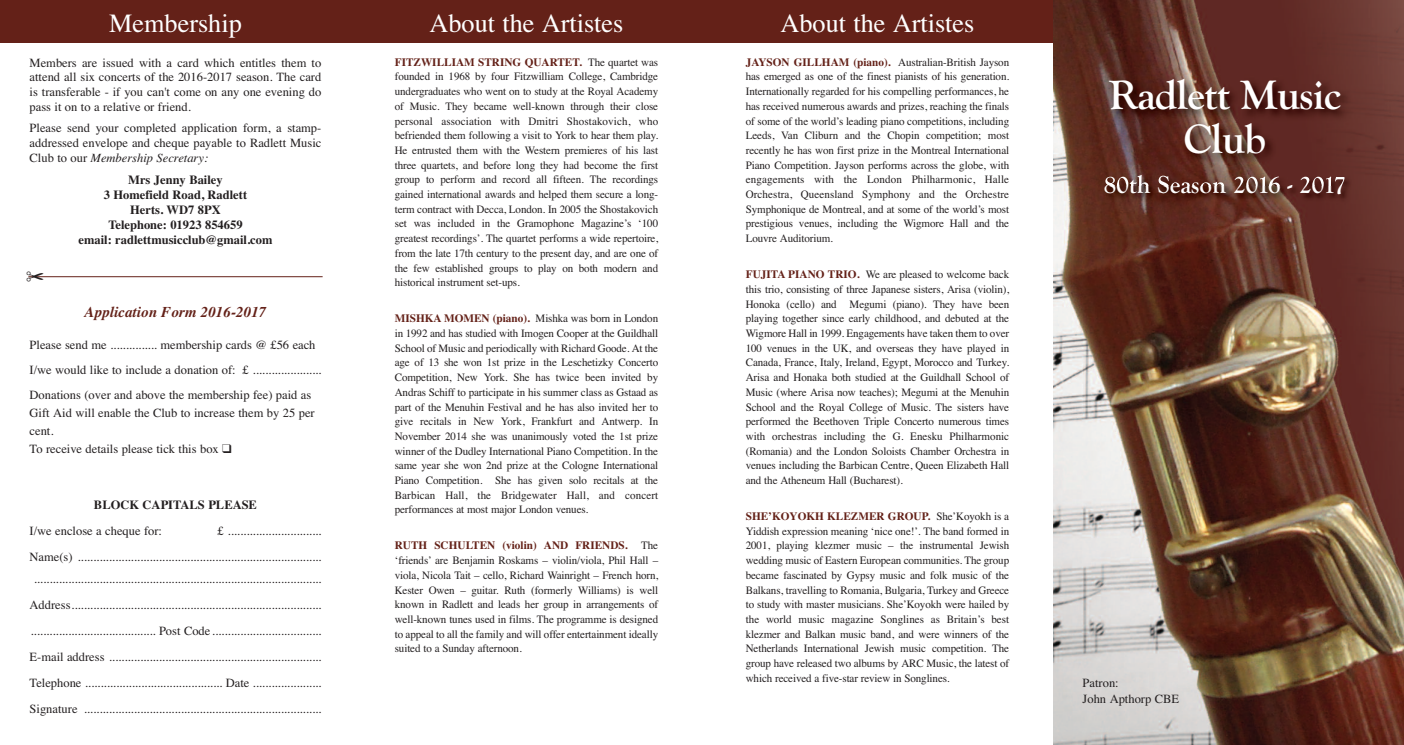
<style>
.page{position:relative;width:1404px;height:745px;background:#fff}
.page>*{position:absolute;margin:0;border:0;box-sizing:border-box;transform-origin:0 0}
.t1{font:700 42.5px/43.8px "Goudy Old Style T";letter-spacing:-.02em;color:#fff;text-align:center}
.t2{font:26.25px "Times";color:#fff}
.t3{font:700 25px "Goudy Old Style T";color:#fff}
.t4{font:italic 700 15px "Times";letter-spacing:.005em;color:#642118}
.t5{font:12.5px/25.9px "Times";color:#231f20}
.t6{font:700 12.5px/15px "Times";color:#231f20;text-align:center}
.t7{font:11.25px/14.8px "Times";letter-spacing:-.01em;color:#231f20;text-align:justify}
.s1{font-style:italic}
.s2{font-weight:700;color:#642118}
</style>
<div class="page">
<div style="left:351px;top:0;width:351px;height:43px;background:#642118"></div>
<div style="left:702px;top:0;width:350px;height:43px;background:#642118"></div>
<hr style="left:28px;top:276px;width:294px;height:1px;background:#642118">
<div style="left:0;top:0;width:351px;height:43px;background:#642118"></div>
<img style="left:1052px;top:0;width:351px;height:744px">
<img style="left:1075px;top:185px;width:305px;height:40px">
<img style="left:1066px;top:65px;width:326px;height:120px">
<img style="left:1104px;top:175px;width:75px;height:10px">
<svg style="left:28px;top:276px;width:15px;height:2px"></svg>
<h2 class="t2" style="left:109px;top:8px;width:134px">Membership</h2>
<p class="t5" style="left:30px;top:55px;width:293px;line-height:14.6px;text-align:justify">Members are issued with a card which entitles them to attend all six concerts of the 2016-2017 season. The card is transferable - if you can't come on any one evening do pass it on to a relative or friend.</p>
<p class="t5" style="left:30px;top:120px;width:293px;line-height:14.6px;text-align:justify">Please send your completed application form, a stamp&shy;addressed envelope and cheque payable to Radlett Music Club to our <span class="s1">Membership Secretary:</span></p>
<p class="t6" style="left:78px;top:172px;width:195px">Mrs Jenny Bailey<br>3 Homefield Road, Radlett<br>Herts. WD7 8PX<br>Telephone: 01923 854659<br>email: radlettmusicclub@gmail.com</p>
<h3 class="t4" style="left:84px;top:302px;width:183px">Application Form 2016-2017</h3>
<p class="t5" style="left:30px;top:332px;width:293px;line-height:25px">Please send me ............... membership cards @ £56 each<br>I/we would like to include a donation of: £ ......................<br>Donations (over and above the membership fee) paid as</p>
<p class="t5" style="left:30px;top:403px;width:286px;line-height:17.9px">Gift Aid will enable the Club to increase them by 25 per cent.<br>To receive details please tick this box ❑</p>
<p class="t6" style="left:94px;top:497px;width:164px">BLOCK CAPITALS PLEASE</p>
<p class="t5" style="left:30px;top:517px;width:134px">I/we enclose a cheque for:</p>
<p class="t5" style="left:30px;top:517px;width:293px;text-align:right">£ ..............................<br>Name(s) ..............................................................................</p>
<p class="t5" style="left:30px;top:565px;width:293px;text-align:center">............................................................................................<br>Address................................................................................ ........................................ Post Code ...................................<br>E-mail address ....................................................................<br>Telephone ............................................ Date ......................<br>Signature ............................................................................</p>
<h2 class="t2" style="left:429px;top:8px;width:195px">About the Artistes</h2>
<h2 class="t2" style="left:780px;top:8px;width:195px">About the Artistes</h2>
<p class="t7" style="left:395px;top:54px;width:265px"><span class="s2">FITZWILLIAM STRING QUARTET.</span> The quartet was founded in 1968 by four Fitzwilliam College, Cambridge undergraduates who went on to study at the Royal Academy of Music. They became well-known through their close personal association with Dmitri Shostakovich, who befriended them following a visit to York to hear them play.<br>He entrusted them with the Western premieres of his last three quartets, and before long they had become the first group to perform and record all fifteen. The recordings gained international awards and helped them secure a long&shy;term contract with Decca, London. In 2005 the Shostakovich set was included in the Gramophone Magazine’s ‘100 greatest recordings’. The quartet performs a wide repertoire, from the late 17th century to the present day, and are one of the few established groups to play on both modern and historical instrument set-ups.</p>
<p class="t7" style="left:395px;top:311px;width:265px"><span class="s2">MISHKA MOMEN (piano).</span> Mishka was born in London in 1992 and has studied with Imogen Cooper at the Guildhall School of Music and periodically with Richard Goode. At the age of 13 she won 1st prize in the Leschetizky Concerto Competition, New York. She has twice been invited by Andras Schiff to participate in his summer class as Gstaad as part of the Menuhin Festival and he has also invited her to give recitals in New York, Frankfurt and Antwerp. In November 2014 she was unanimously voted the 1st prize winner of the Dudley International Piano Competition. In the same year she won 2nd prize at the Cologne International Piano Competition. She has given solo recitals at the Barbican Hall, the Bridgewater Hall, and concert performances at most major London venues.</p>
<p class="t7" style="left:395px;top:538px;width:265px"><span class="s2">RUTH SCHULTEN (violin) AND FRIENDS.</span> The ‘friends’ are Benjamin Roskams – violin/viola, Phil Hall – viola, Nicola Tait – cello, Richard Wainright – French horn, Kester Owen – guitar. Ruth (formerly Williams) is well known in Radlett and leads her group in arrangements of well-known tunes used in films. The programme is designed to appeal to all the family and will offer entertainment ideally suited to a Sunday afternoon.</p>
<p class="t7" style="left:745px;top:54px;width:265px"><span class="s2">JAYSON GILLHAM (piano).</span> Australian-British Jayson has emerged as one of the finest pianists of his generation.<br>Internationally regarded for his compelling performances, he has received numerous awards and prizes, reaching the finals of some of the world’s leading piano competitions, including Leeds, Van Cliburn and the Chopin competition; most recently he has won first prize in the Montreal International Piano Competition. Jayson performs across the globe, with engagements with the London Philharmonic, Halle Orchestra, Queensland Symphony and the Orchestre Symphonique de Montreal, and at some of the world’s most prestigious venues, including the Wigmore Hall and the Louvre Auditorium.</p>
<p class="t7" style="left:745px;top:267px;width:265px"><span class="s2">FUJITA PIANO TRIO.</span> We are pleased to welcome back this trio, consisting of three Japanese sisters, Arisa (violin), Honoka (cello) and Megumi (piano). They have been playing together since early childhood, and debuted at the Wigmore Hall in 1999. Engagements have taken them to over 100 venues in the UK, and overseas they have played in Canada, France, Italy, Ireland, Egypt, Morocco and Turkey.<br>Arisa and Honaka both studied at the Guildhall School of Music (where Arisa now teaches); Megumi at the Menuhin School and the Royal College of Music. The sisters have performed the Beethoven Triple Concerto numerous times with orchestras including the G. Enesku Philharmonic (Romania) and the London Soloists Chamber Orchestra in venues including the Barbican Centre, Queen Elizabeth Hall and the Atheneum Hall (Bucharest).</p>
<p class="t7" style="left:745px;top:508px;width:265px"><span class="s2">SHE’KOYOKH KLEZMER GROUP.</span> She’Koyokh is a Yiddish expression meaning ‘nice one!’. The band formed in 2001, playing klezmer music – the instrumental Jewish wedding music of Eastern European communities. The group became fascinated by Gypsy music and folk music of the Balkans, travelling to Romania, Bulgaria, Turkey and Greece to study with master musicians. She’Koyokh were hailed by the world music magazine Songlines as Britain’s best klezmer and Balkan music band, and were winners of the Netherlands International Jewish music competition. The group have released two albums by ARC Music, the latest of which received a five-star review in Songlines.</p>
<h1 class="t1" style="left:1108px;top:72px;width:234px">Radlett Music<br>Club</h1>
<h3 class="t3" style="left:1103px;top:169px;width:243px">80th Season 2016 - 2017</h3>
<p class="t5" style="left:1082px;top:674px;width:98px;line-height:15.6px">Patron:<br>John Apthorp CBE</p>
</div>
